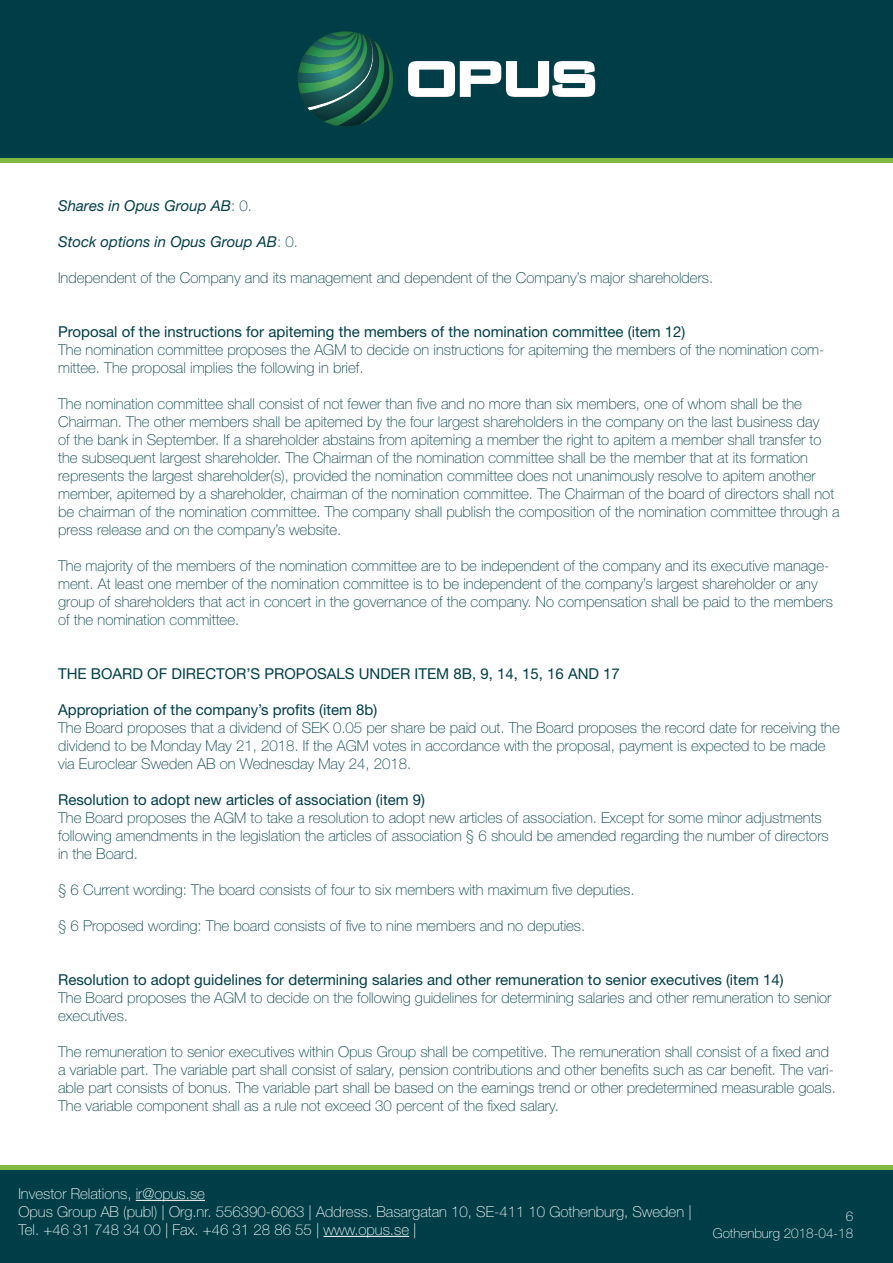
<style>
.page{position:relative;width:893px;height:1263px;background:#fff}
.page>*{position:absolute;margin:0;border:0;box-sizing:border-box;transform-origin:0 0}
.t1{font:100 15px/18px "Helvetica Neue LT Std";color:#003e47}
.t2{font:15px "Helvetica Neue LT Std";color:#003e47}
.t3{font:100 15px/18px "Helvetica Neue LT Std";color:#fff}
.t4{font:italic 15px "Helvetica Neue LT Std";color:#003e47}
.t5{font:100 13.5px/16.2px "Helvetica Neue LT Std";color:#fff;text-align:right}
.s1{font-weight:100;font-style:normal}
</style>
<div class="page">
<div style="left:0;top:1165px;width:893px;height:98px;background:#003e47"></div>
<div style="left:0;top:0;width:893px;height:158px;background:#003e47"></div>
<hr style="left:136px;top:1200px;width:69px;height:1px;background:#fff">
<hr style="left:324px;top:1236px;width:85px;height:1px;background:#fff">
<hr style="left:0;top:1165px;width:893px;height:4px;background:#82b942">
<hr style="left:0;top:158px;width:893px;height:4px;background:#82b942">
<svg style="left:298px;top:31px;width:95px;height:96px"></svg>
<svg style="left:408px;top:61px;width:187px;height:36px"></svg>
<p class="t4" style="left:58px;top:196px;width:195px">Shares in Opus Group AB<span class="s1">: 0.</span></p>
<p class="t4" style="left:58px;top:232px;width:241px">Stock options in Opus Group AB<span class="s1">: 0.</span></p>
<p class="t1" style="left:58px;top:268px;width:657px">Independent of the Company and its management and dependent of the Company’s major shareholders.</p>
<p class="t2" style="left:58px;top:322px;width:629px">Proposal of the instructions for apiteming the members of the nomination committee (item 12)</p>
<p class="t1" style="left:58px;top:340px;width:768px">The nomination committee proposes the AGM to decide on instructions for apiteming the members of the nomination com&shy;mittee. The proposal implies the following in brief.</p>
<p class="t1" style="left:58px;top:394px;width:783px">The nomination committee shall consist of not fewer than five and no more than six members, one of whom shall be the Chairman. The other members shall be apitemed by the four largest shareholders in the company on the last business day<br>of the bank in September. If a shareholder abstains from apiteming a member the right to apitem a member shall transfer to the subsequent largest shareholder. The Chairman of the nomination committee shall be the member that at its formation represents the largest shareholder(s), provided the nomination committee does not unanimously resolve to apitem another member, apitemed by a shareholder, chairman of the nomination committee. The Chairman of the board of directors shall not be chairman of the nomination committee. The company shall publish the composition of the nomination committee through a press release and on the company’s website.</p>
<p class="t1" style="left:58px;top:556px;width:776px">The majority of the members of the nomination committee are to be independent of the company and its executive manage&shy;ment. At least one member of the nomination committee is to be independent of the company’s largest shareholder or any group of shareholders that act in concert in the governance of the company. No compensation shall be paid to the members of the nomination committee.</p>
<p class="t2" style="left:58px;top:664px;width:563px">THE BOARD OF DIRECTOR’S PROPOSALS UNDER ITEM 8B, 9, 14, 15, 16 AND 17</p>
<p class="t2" style="left:58px;top:700px;width:321px">Appropriation of the company’s profits (item 8b)</p>
<p class="t1" style="left:58px;top:718px;width:783px">The Board proposes that a dividend of SEK 0.05 per share be paid out. The Board proposes the record date for receiving the dividend to be Monday May 21, 2018. If the AGM votes in accordance with the proposal, payment is expected to be made via Euroclear Sweden AB on Wednesday May 24, 2018.</p>
<p class="t2" style="left:58px;top:790px;width:368px">Resolution to adopt new articles of association (item 9)</p>
<p class="t1" style="left:58px;top:808px;width:772px">The Board proposes the AGM to take a resolution to adopt new articles of association. Except for some minor adjustments following amendments in the legislation the articles of association § 6 should be amended regarding the number of directors in the Board.</p>
<p class="t1" style="left:58px;top:880px;width:578px">§ 6 Current wording: The board consists of four to six members with maximum five deputies.</p>
<p class="t1" style="left:58px;top:916px;width:529px">§ 6 Proposed wording: The board consists of five to nine members and no deputies.</p>
<p class="t2" style="left:58px;top:970px;width:727px">Resolution to adopt guidelines for determining salaries and other remuneration to senior executives (item 14)</p>
<p class="t1" style="left:58px;top:988px;width:775px">The Board proposes the AGM to decide on the following guidelines for determining salaries and other remuneration to senior executives.</p>
<p class="t1" style="left:58px;top:1042px;width:779px">The remuneration to senior executives within Opus Group shall be competitive. The remuneration shall consist of a fixed and a variable part. The variable part shall consist of salary, pension contributions and other benefits such as car benefit. The vari&shy;able part consists of bonus. The variable part shall be based on the earnings trend or other predetermined measurable goals.<br>The variable component shall as a rule not exceed 30 percent of the fixed salary.</p>
<p class="t3" style="left:18px;top:1184px;width:675px">Investor Relations, ir@opus.se<br>Opus Group AB (publ) | Org.nr. 556390-6063 | Address. Basargatan 10, SE-411 10 Gothenburg, Sweden |<br>Tel. +46 31 748 34 00 | Fax. +46 31 28 86 55 | www.opus.se |</p>
<p class="t5" style="left:713px;top:1208px;width:142px">6<br>Gothenburg 2018-04-18</p>
</div>
